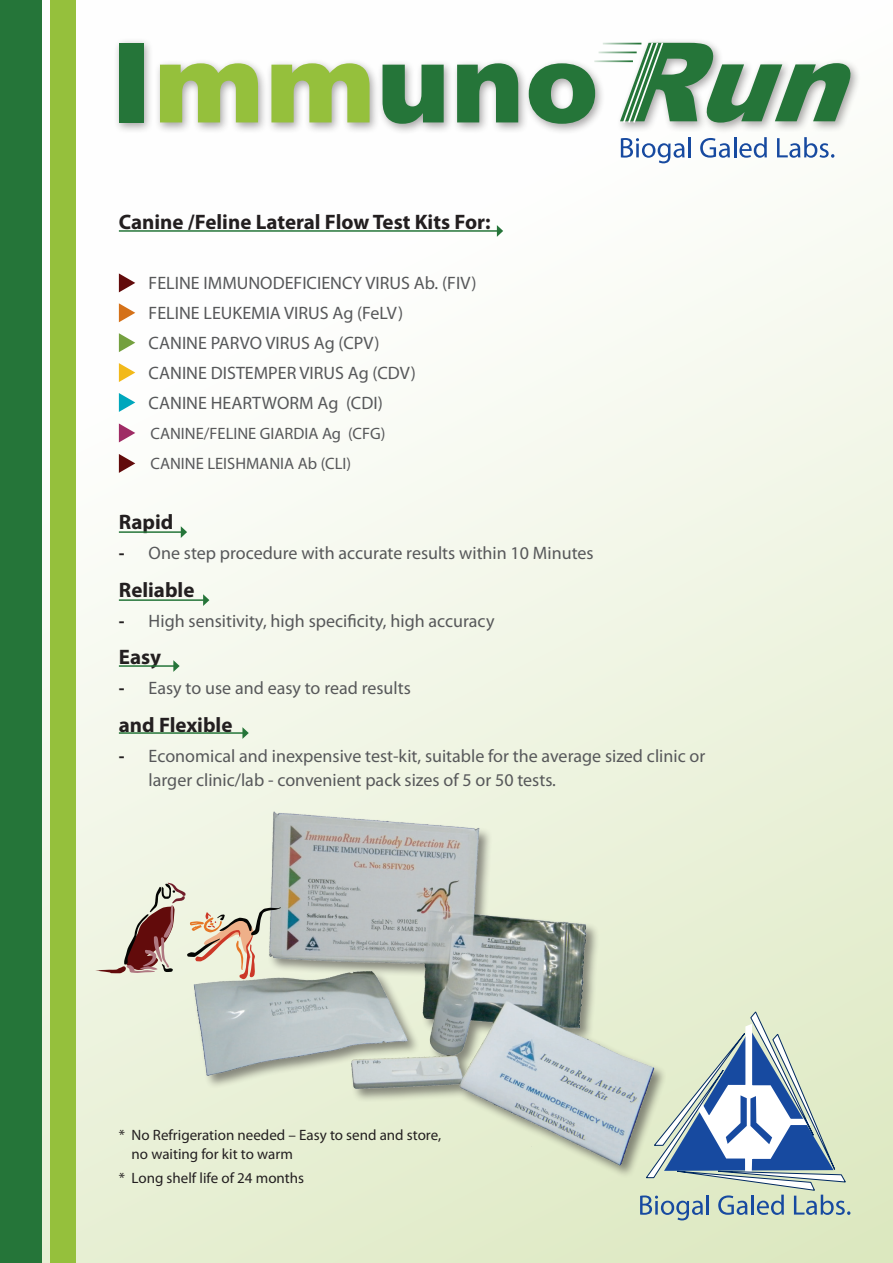
<style>
.page{position:relative;width:893px;height:1263px;background:#fff}
.page>*{position:absolute;margin:0;border:0;box-sizing:border-box;transform-origin:0 0}
.t1{font:700 21px "Myriad Pro";color:#231f20}
.t2{font:18px "Myriad Pro";color:#57585a}
.t3{font:700 18px "Myriad Pro";color:#231f20}
.t4{font:16.5px "Myriad Pro";color:#57585a}
.t5{font:15px/19.5px "Myriad Pro";color:#231f20}
</style>
<div class="page">
<div style="left:0;top:0;width:893px;height:1263px;background:linear-gradient(to bottom,#fff,#e2eccb)"></div>
<div style="left:0;top:0;width:42px;height:1263px;background:#257539"></div>
<div style="left:50px;top:0;width:25px;height:1263px;background:#95c03c"></div>
<svg style="left:640px;top:1011px;width:210px;height:209px"></svg>
<img style="left:159px;top:804px;width:526px;height:377px">
<hr style="left:119px;top:230px;width:379px;height:2px;background:#257539">
<svg style="left:497px;top:225px;width:6px;height:12px"></svg>
<hr style="left:119px;top:531px;width:62px;height:2px;background:#257539">
<svg style="left:181px;top:526px;width:6px;height:12px"></svg>
<hr style="left:119px;top:599px;width:85px;height:2px;background:#257539">
<svg style="left:203px;top:594px;width:6px;height:12px"></svg>
<hr style="left:119px;top:665px;width:55px;height:2px;background:#257539">
<svg style="left:173px;top:660px;width:7px;height:12px"></svg>
<hr style="left:119px;top:732px;width:124px;height:2px;background:#257539">
<svg style="left:242px;top:727px;width:7px;height:12px"></svg>
<svg style="left:119px;top:273px;width:16px;height:19px"></svg>
<svg style="left:119px;top:454px;width:16px;height:19px"></svg>
<svg style="left:119px;top:393px;width:16px;height:19px"></svg>
<svg style="left:119px;top:423px;width:16px;height:19px"></svg>
<svg style="left:119px;top:363px;width:16px;height:19px"></svg>
<svg style="left:119px;top:333px;width:16px;height:19px"></svg>
<svg style="left:119px;top:303px;width:16px;height:19px"></svg>
<svg style="left:95px;top:883px;width:186px;height:96px;background:#d3c8b8"></svg>
<div style="left:114px;top:37px;width:748px;height:98px;background:#231f20;opacity:.4"></div>
<div style="left:119px;top:43px;width:25px;height:79px;background:#257539"></div>
<svg style="left:160px;top:63px;width:98px;height:59px;background:#aaca69"></svg>
<svg style="left:271px;top:63px;width:99px;height:59px;background:#abca6a"></svg>
<svg style="left:383px;top:65px;width:61px;height:59px;background:#528f61"></svg>
<svg style="left:457px;top:63px;width:61px;height:59px;background:#528f61"></svg>
<svg style="left:529px;top:63px;width:66px;height:61px"></svg>
<svg style="left:620px;top:41px;width:243px;height:84px"></svg>
<svg style="left:621px;top:138px;width:64px;height:25px"></svg>
<hr style="left:688px;top:137px;width:3px;height:20px;background:#174aa0">
<svg style="left:700px;top:138px;width:30px;height:20px"></svg>
<hr style="left:734px;top:137px;width:2px;height:20px;background:#174aa0">
<svg style="left:739px;top:137px;width:28px;height:21px"></svg>
<svg style="left:777px;top:137px;width:57px;height:21px"></svg>
<hr style="left:603px;top:43px;width:38px;height:1px;background:#257539">
<hr style="left:598px;top:52px;width:39px;height:1px;background:#257539">
<hr style="left:594px;top:60px;width:39px;height:2px;background:#257539">
<p class="t1" style="left:119px;top:208px;width:373px">Canine /Feline Lateral Flow Test Kits For:</p>
<p class="t2" style="left:149px;top:272px;width:329px">FELINE IMMUNODEFICIENCY VIRUS Ab (. FIV(</p>
<p class="t2" style="left:149px;top:302px;width:256px">FELINE LEUKEMIA VIRUS Ag (FeLV(</p>
<p class="t2" style="left:149px;top:332px;width:232px">CANINE PARVO VIRUS Ag (CPV(</p>
<p class="t2" style="left:149px;top:362px;width:269px">CANINE DISTEMPER VIRUS Ag (CDV(</p>
<p class="t2" style="left:149px;top:392px;width:236px">CANINE HEARTWORM Ag (CDI(</p>
<p class="t4" style="left:150px;top:423px;width:237px">CANINE/FELINE GIARDIA Ag (CFG(</p>
<p class="t4" style="left:150px;top:453px;width:202px">CANINE LEISHMANIA Ab (CLI(</p>
<p class="t1" style="left:119px;top:508px;width:56px">Rapid</p>
<p class="t2" style="left:149px;top:542px;width:447px">One step procedure with accurate results within 10 Minutes</p>
<p class="t3" style="left:119px;top:541px;width:7px">-</p>
<p class="t1" style="left:119px;top:576px;width:77px">Reliable</p>
<p class="t2" style="left:149px;top:609px;width:347px">High sensitivity, high specificity, high accuracy</p>
<p class="t3" style="left:119px;top:609px;width:7px">-</p>
<p class="t1" style="left:119px;top:643px;width:44px">Easy</p>
<p class="t2" style="left:149px;top:677px;width:264px">Easy to use and easy to read results</p>
<p class="t3" style="left:119px;top:676px;width:7px">-</p>
<p class="t1" style="left:119px;top:711px;width:115px">and Flexible</p>
<p class="t2" style="left:149px;top:744px;width:558px">Economical and inexpensive test-kit, suitable for the average sized clinic or</p>
<p class="t3" style="left:119px;top:744px;width:7px">-</p>
<p class="t2" style="left:149px;top:768px;width:409px">larger clinic/lab - convenient pack sizes of 5 or 50 tests.</p>
<p class="t5" style="left:132px;top:1125px;width:311px;text-indent:-13px">* No Refrigeration needed – Easy to send and store, no waiting for kit to warm</p>
<p class="t5" style="left:119px;top:1168px;width:187px">* Long shelf life of 24 months</p>
</div>
